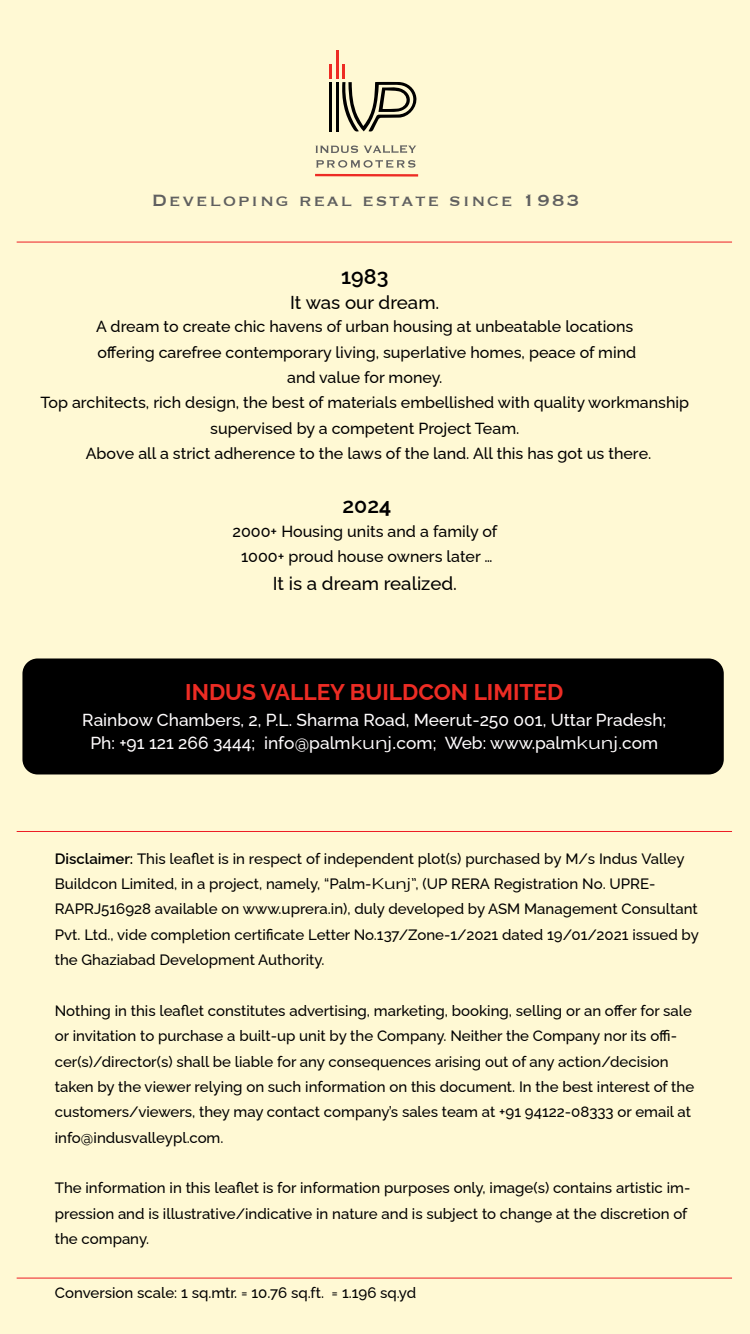
<style>
.page{position:relative;width:750px;height:1334px;background:#fff9d4}
.page>*{position:absolute;margin:0;border:0;box-sizing:border-box;transform-origin:0 0}
.t1{font:700 22.7px "Raleway";color:#ed2c24}
.t2{font:600 21.4px "Raleway";color:#000}
.t3{font:21.3px "Copperplate";letter-spacing:.08em;color:#606060}
.t4{font:500 18.7px "Raleway";color:#000}
.t5{font:500 17.4px/22.4px "Raleway";color:#fffdfe;text-align:center}
.t6{font:500 16px/25.4px "Raleway";color:#000;text-align:center}
.t7{font:500 15px/25.4px "Raleway";color:#000}
.s1{font-weight:700}
.s2{font-weight:400}
.s3{font-weight:600}
</style>
<div class="page">
<hr style="left:17px;top:1278px;width:715px;height:1px;background:#ed1c24">
<hr style="left:17px;top:242px;width:715px;height:1px;background:#ed1c24">
<hr style="left:17px;top:831px;width:715px;height:1px;background:#ed1c24">
<svg style="left:316px;top:146px;width:42px;height:7px"></svg>
<svg style="left:364px;top:145px;width:52px;height:8px"></svg>
<svg style="left:315px;top:160px;width:104px;height:17px"></svg>
<svg style="left:342px;top:82px;width:75px;height:50px"></svg>
<hr style="left:336px;top:82px;width:3px;height:50px;background:#000">
<hr style="left:329px;top:82px;width:3px;height:50px;background:#000">
<hr style="left:336px;top:50px;width:3px;height:28px;background:#ed2c24">
<hr style="left:342px;top:64px;width:3px;height:14px;background:#ed2c24">
<hr style="left:329px;top:64px;width:3px;height:14px;background:#ed2c24">
<div style="left:22px;top:658px;width:702px;height:116px;background:#000;border-radius:15px"></div>
<h3 class="t3" style="left:152px;top:186px;width:429px">Developing real estate since 1983</h3>
<h2 class="t2" style="left:341px;top:259px;width:49px">1983</h2>
<p class="t4" style="left:290px;top:287px;width:151px">It was our dream.</p>
<p class="t6" style="left:40px;top:312px;width:650px">A dream to create chic havens of urban housing at unbeatable locations<br>offering carefree contemporary living, superlative homes, peace of mind<br>and value for money.<br>Top architects, rich design, the best of materials embellished with quality workmanship supervised by a competent Project Team.<br>Above all a strict adherence to the laws of the land. All this has got us there.</p>
<h2 class="t2" style="left:343px;top:488px;width:50px">202<span class="s1">4</span></h2>
<p class="t6" style="left:233px;top:517px;width:266px">2000+ Housing units and a family of<br>1000+ proud house owners later …</p>
<p class="t4" style="left:273px;top:569px;width:186px">It is a dream realized.</p>
<h1 class="t1" style="left:185px;top:674px;width:380px">INDUS VALLEY BUILDCON LIMITED</h1>
<p class="t5" style="left:82px;top:707px;width:586px">Rainbow Chambers, 2, P.L. Sharma Road, Meerut-250 001, Uttar Pradesh;<br>Ph: +91 121 266 3444; info@palm<span class="s2">kunj</span>.com; Web: www.palm<span class="s2">kunj.</span>com</p>
<p class="t7" style="left:55px;top:844px;width:646px"><span class="s3">Disclaimer:</span> This leaflet is in respect of independent plot(s) purchased by M/s Indus Valley Buildcon Limited, in a project, namely, “Palm-<span class="s2">Kunj”</span>, (UP RERA Registration No. UPRE-RAPRJ516928 available on www.uprera.in), duly developed by ASM Management Consultant Pvt. Ltd., vide completion certificate Letter No.137/Zone-1/2021 dated 19/01/2021 issued by the Ghaziabad Development Authority.</p>
<p class="t7" style="left:55px;top:996px;width:641px">Nothing in this leaflet constitutes advertising, marketing, booking, selling or an offer for sale or invitation to purchase a built-up unit by the Company. Neither the Company nor its offi&shy;cer(s)/director(s) shall be liable for any consequences arising out of any action/decision taken by the viewer relying on such information on this document. In the best interest of the customers/viewers, they may contact company’s sales team at +91 94122-08333 or email at info@indusvalleypl.com.</p>
<p class="t7" style="left:55px;top:1174px;width:637px">The information in this leaflet is for information purposes only, image(s) contains artistic im&shy;pression and is illustrative/indicative in nature and is subject to change at the discretion of the company.</p>
<p class="t7" style="left:55px;top:1278px;width:363px">Conversion scale: 1 sq.mtr. = 10.76 sq.ft. = 1.196 sq.yd</p>
</div>
